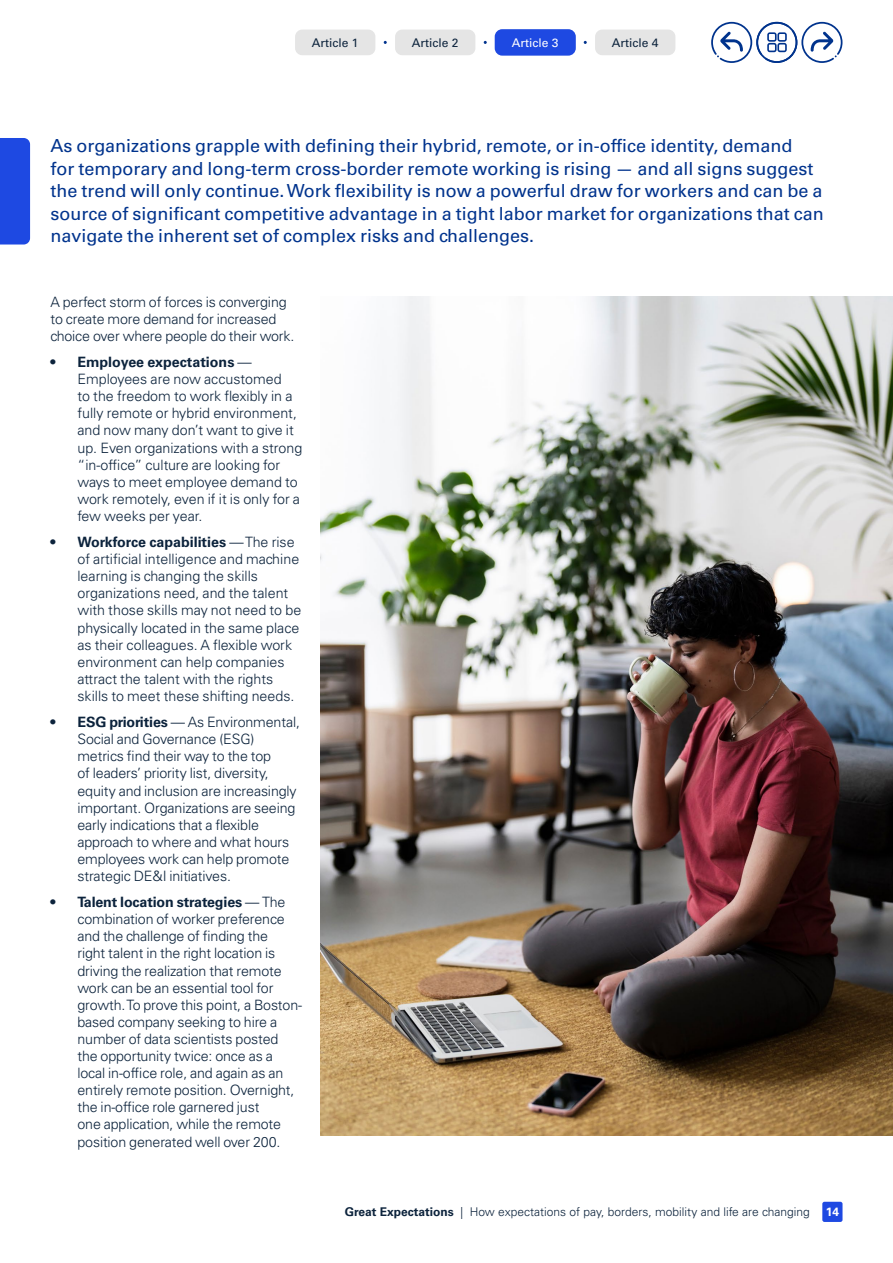
<style>
.page{position:relative;width:893px;height:1263px;background:#fff}
.page>*{position:absolute;margin:0;border:0;box-sizing:border-box;transform-origin:0 0}
.t1{font:18px/22.5px "Univers LT Std";color:#00338d}
.t2{font:300 14.25px/17.1px "Univers LT Std";letter-spacing:-.01em;color:#0c233c}
.t3{font:300 12px "Univers LT Std";color:#0c233c}
.t4{font:12px "Univers LT Std";color:#0c233c}
.t5{font:12px "Univers LT Std";color:#fff}
.t6{font:700 12px "Univers LT Std";color:#fff}
.s1{font-weight:700}
</style>
<div class="page">
<div style="left:0;top:138px;width:30px;height:106px;background:#1e49e2"></div>
<div style="left:822px;top:1202px;width:20px;height:20px;background:#1e49e2;border-radius:2px"></div>
<div style="left:296px;top:30px;width:79px;height:24px;background:#e5e5e5;border-radius:6px"></div>
<div style="left:295px;top:30px;width:80px;height:25px;border:2px solid #e5e5e5;border-radius:6px"></div>
<div style="left:396px;top:30px;width:79px;height:24px;background:#e5e5e5;border-radius:6px"></div>
<div style="left:395px;top:30px;width:80px;height:25px;border:2px solid #e5e5e5;border-radius:6px"></div>
<div style="left:596px;top:30px;width:79px;height:24px;background:#e5e5e5;border-radius:6px"></div>
<div style="left:595px;top:30px;width:80px;height:25px;border:2px solid #e5e5e5;border-radius:6px"></div>
<svg style="left:711px;top:22px;width:131px;height:41px"></svg>
<div style="left:496px;top:30px;width:79px;height:24px;background:#1e49e2;border-radius:6px"></div>
<div style="left:495px;top:29px;width:81px;height:27px;border:2px solid #1e49e2;border-radius:6px"></div>
<img style="left:320px;top:296px;width:573px;height:839px">
<p class="t4" style="left:312px;top:35px;width:48px">Article 1</p>
<p class="t4" style="left:412px;top:35px;width:48px">Article 2</p>
<p class="t5" style="left:512px;top:35px;width:48px">Article 3</p>
<p class="t4" style="left:612px;top:35px;width:48px">Article 4</p>
<p class="t1" style="left:50px;top:135px;width:775px">As organizations grapple with defining their hybrid, remote, or in-office identity, demand<br>for temporary and long-term cross-border remote working is rising — and all signs suggest the trend will only continue. Work flexibility is now a powerful draw for workers and can be a source of significant competitive advantage in a tight labor market for organizations that can navigate the inherent set of complex risks and challenges.</p>
<p class="t2" style="left:50px;top:293px;width:246px">A perfect storm of forces is converging to create more demand for increased choice over where people do their work.</p>
<p class="t2" style="left:77px;top:353px;width:226px;text-indent:-27px"><span class="s1">• Employee expectations</span> —<br>Employees are now accustomed<br>to the freedom to work flexibly in a fully remote or hybrid environment, and now many don’t want to give it up. Even organizations with a strong “in-office” culture are looking for ways to meet employee demand to work remotely, even if it is only for a few weeks per year.</p>
<p class="t2" style="left:77px;top:533px;width:225px;text-indent:-27px"><span class="s1">• Workforce capabilities</span> — The rise of artificial intelligence and machine learning is changing the skills organizations need, and the talent with those skills may not need to be physically located in the same place as their colleagues. A flexible work environment can help companies attract the talent with the rights skills to meet these shifting needs.</p>
<p class="t2" style="left:77px;top:713px;width:224px;text-indent:-27px"><span class="s1">• ESG priorities</span> — As Environmental, Social and Governance (ESG) metrics find their way to the top<br>of leaders’ priority list, diversity, equity and inclusion are increasingly important. Organizations are seeing early indications that a flexible approach to where and what hours employees work can help promote strategic DE&amp;I initiatives.</p>
<p class="t2" style="left:77px;top:893px;width:226px;text-indent:-27px"><span class="s1">• Talent location strategies</span> — The combination of worker preference and the challenge of finding the<br>right talent in the right location is driving the realization that remote work can be an essential tool for growth. To prove this point, a Boston&shy;based company seeking to hire a number of data scientists posted the opportunity twice: once as a local in-office role, and again as an entirely remote position. Overnight, the in-office role garnered just<br>one application, while the remote position generated well over 200.</p>
<p class="t3" style="left:345px;top:1205px;width:466px"><span class="s1">Great Expectations</span> | How expectations of pay, borders, mobility and life are changing</p>
<p class="t6" style="left:826px;top:1205px;width:15px">14</p>
</div>
